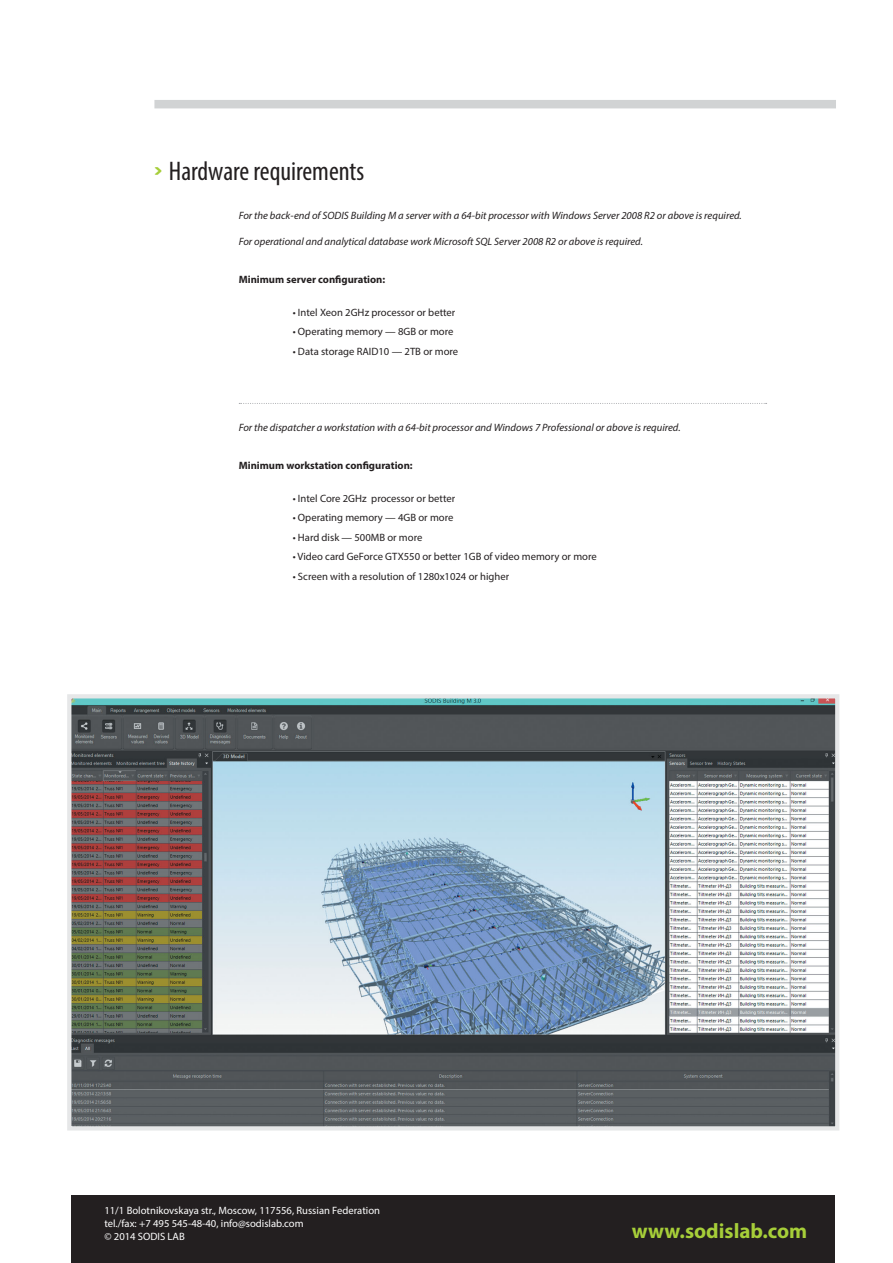
<style>
.page{position:relative;width:893px;height:1263px;background:#fff}
.page>*{position:absolute;margin:0;border:0;box-sizing:border-box;transform-origin:0 0}
.t1{font:condensed 27px "Myriad Pro";color:#231f20}
.t2{font:700 21px "Myriad Pro";color:#a6ce39}
.t3{font:italic 10.65px "Myriad Pro";color:#231f20}
.t4{font:10.65px "Myriad Pro";color:#231f20}
.t5{font:10.65px/12.8px "Myriad Pro";color:#fff}
.t6{font:700 10.65px "Myriad Pro";color:#231f20}
.s1{font-family:"Molot";font-stretch:normal;font-size:18px;color:#a6ce39}
</style>
<div class="page">
<svg style="left:239px;top:403px;width:528px;height:1px"></svg>
<div style="left:71px;top:1195px;width:764px;height:68px;background:#231f20"></div>
<div style="left:154px;top:100px;width:682px;height:8px;background:#d1d3d4"></div>
<img style="left:72px;top:699px;width:762px;height:426px">
<div style="left:67px;top:694px;width:772px;height:436px;border:4px solid #e6e7e8"></div>
<h1 class="t1" style="left:154px;top:160px;width:211px"><span class="s1">&gt;</span> Hardware requirements</h1>
<p class="t3" style="left:239px;top:212px;width:505px">For the back-end of SODIS Building M a server with a 64-bit processor with Windows Server 2008 R2 or above is required.</p>
<p class="t3" style="left:239px;top:237px;width:406px">For operational and analytical database work Microsoft SQL Server 2008 R2 or above is required.</p>
<p class="t6" style="left:239px;top:276px;width:148px">Minimum server configuration:</p>
<p class="t4" style="left:293px;top:308px;width:164px">• Intel Xeon 2GHz processor or better</p>
<p class="t4" style="left:293px;top:327px;width:162px">• Operating memory — 8GB or more</p>
<p class="t4" style="left:293px;top:347px;width:167px">• Data storage RAID10 — 2TB or more</p>
<p class="t3" style="left:239px;top:423px;width:443px">For the dispatcher a workstation with a 64-bit processor and Windows 7 Professional or above is required.</p>
<p class="t6" style="left:239px;top:462px;width:176px">Minimum workstation configuration:</p>
<p class="t4" style="left:293px;top:494px;width:164px">• Intel Core 2GHz processor or better</p>
<p class="t4" style="left:293px;top:513px;width:162px">• Operating memory — 4GB or more</p>
<p class="t4" style="left:293px;top:533px;width:131px">• Hard disk — 500MB or more</p>
<p class="t4" style="left:293px;top:552px;width:306px">• Video card GeForce GTX550 or better 1GB of video memory or more</p>
<p class="t4" style="left:293px;top:572px;width:218px">• Screen with a resolution of 1280x1024 or higher</p>
<p class="t5" style="left:104px;top:1205px;width:277px">11/1 Bolotnikovskaya str., Moscow, 117556, Russian Federation tel./fax: +7 495 545-48-40, info@sodislab.com<br>© 2014 SODIS LAB</p>
<h2 class="t2" style="left:632px;top:1222px;width:177px">www.sodislab.com</h2>
</div>
